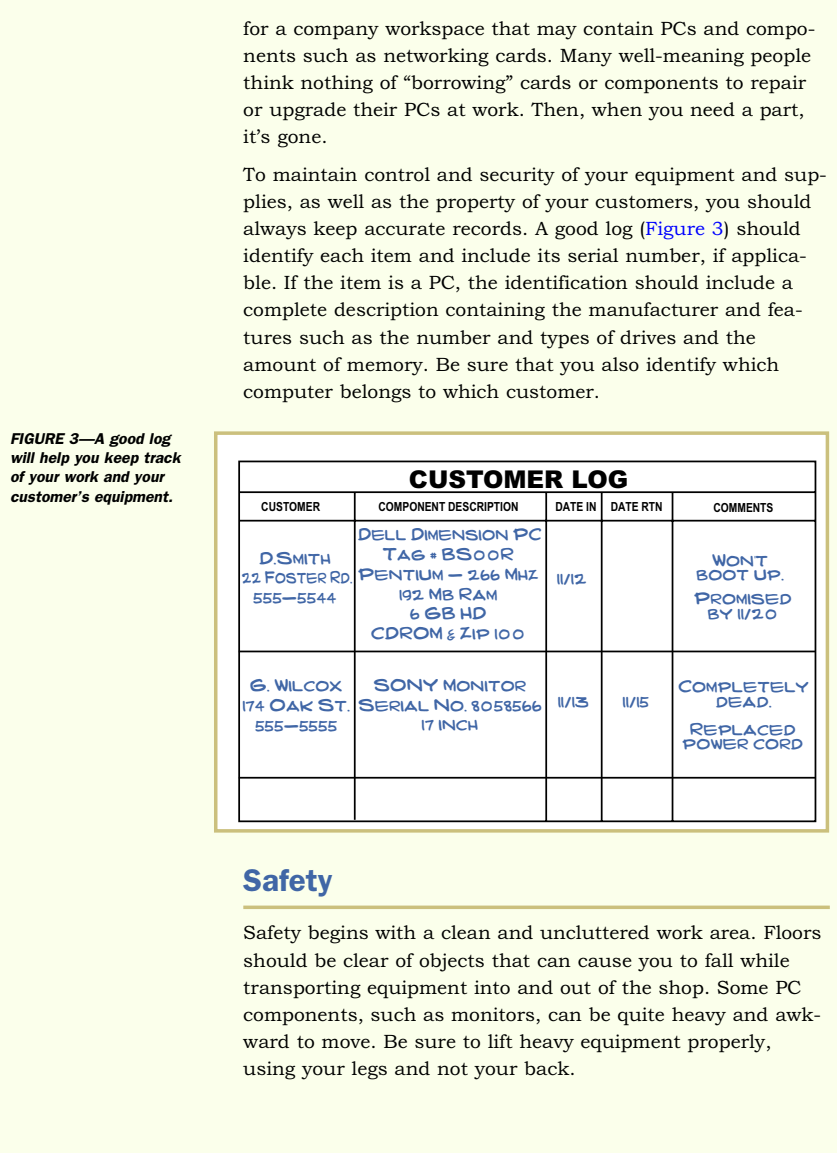
<style>
.page{position:relative;width:837px;height:1153px;background:#fbffeb}
.page>*{position:absolute;margin:0;border:0;box-sizing:border-box;transform-origin:0 0}
.t1{font:600 31.5px "Franklin Gothic";color:#4066a6}
.t2{font:900 24.5px "Arial";color:#000}
.t3{font:19.25px/27.1px "Bookman Old Style";color:#000}
.t4{font:italic 600 15.75px/19.2px "Franklin Gothic";color:#000}
.t5{font:14px/19.8px "Carl Barks Script";color:#4066a6;text-align:center}
.t6{font:14px/19.8px "Carl Barks Script";color:#4066a6;text-align:center;scale:.95 1}
.t7{font:700 12.6px "Arial Narrow";color:#000}
.s1{color:#00f}
</style>
<div class="page">
<hr style="left:243px;top:906px;width:586px;height:3px;background:#cbc07d">
<div style="left:216px;top:433px;width:611px;height:398px;background:#fff"></div>
<svg style="left:238px;top:460px;width:579px;height:363px"></svg>
<hr style="left:239px;top:651px;width:577px;height:1px;background:#000">
<hr style="left:239px;top:777px;width:576px;height:2px;background:#000">
<div style="left:214px;top:431px;width:615px;height:402px;border:4px solid #cbc07d"></div>
<p class="t4" style="left:10px;top:430px;width:172px">FIGURE 3—A good log will help you keep track of your work and your customer’s equipment.</p>
<p class="t3" style="left:243px;top:16px;width:573px">for a company workspace that may contain PCs and compo&shy;nents such as networking cards. Many well-meaning people think nothing of “borrowing” cards or components to repair or upgrade their PCs at work. Then, when you need a part, it’s gone.</p>
<p class="t3" style="left:243px;top:163px;width:585px">To maintain control and security of your equipment and sup&shy;plies, as well as the property of your customers, you should always keep accurate records. A good log (<span class="s1">Figure 3</span>) should identify each item and include its serial number, if applica&shy;ble. If the item is a PC, the identification should include a complete description containing the manufacturer and fea&shy;tures such as the number and types of drives and the amount of memory. Be sure that you also identify which computer belongs to which customer.</p>
<p class="t2" style="left:409px;top:465px;width:221px">CUSTOMER LOG</p>
<p class="t7" style="left:261px;top:499px;width:60px">CUSTOMER</p>
<p class="t7" style="left:378px;top:499px;width:141px">COMPONENT DESCRIPTION</p>
<p class="t7" style="left:555px;top:499px;width:109px">DATE IN DATE RTN</p>
<p class="t7" style="left:713px;top:500px;width:61px">COMMENTS</p>
<p class="t5" style="left:242px;top:550px;width:112px">D.Smith<br>22 Foster Rd.<br>555-5544</p>
<p class="t6" style="left:358px;top:527px;width:195px">Dell Dimension PC<br>Tag # BS00R<br>Pentium - 266 Mhz<br>192 Mb Ram<br>6 GB HD<br>CDROM &amp; Zip 100</p>
<p class="t5" style="left:358px;top:677px;width:185px">SONY Monitor<br>Serial No. 8058566<br>17 inch</p>
<p class="t5" style="left:696px;top:555px;width:89px;line-height:14.5px">Won't boot up.</p>
<p class="t5" style="left:693px;top:593px;width:100px;line-height:14.5px">Promised by 11/20</p>
<p class="t5" style="left:557px;top:571px;width:31px">11/12</p>
<p class="t5" style="left:242px;top:677px;width:109px">G. Wilcox<br>174 Oak St.<br>555-5555</p>
<p class="t5" style="left:678px;top:681px;width:133px;line-height:14.5px">Completely dead.</p>
<p class="t5" style="left:682px;top:724px;width:122px;line-height:14.5px">Replaced power cord</p>
<p class="t5" style="left:558px;top:694px;width:33px">11/13</p>
<p class="t5" style="left:622px;top:693px;width:28px">11/15</p>
<h1 class="t1" style="left:243px;top:870px;width:91px">Safety</h1>
<p class="t3" style="left:243px;top:921px;width:580px">Safety begins with a clean and uncluttered work area. Floors should be clear of objects that can cause you to fall while transporting equipment into and out of the shop. Some PC components, such as monitors, can be quite heavy and awk&shy;ward to move. Be sure to lift heavy equipment properly, using your legs and not your back.</p>
</div>
